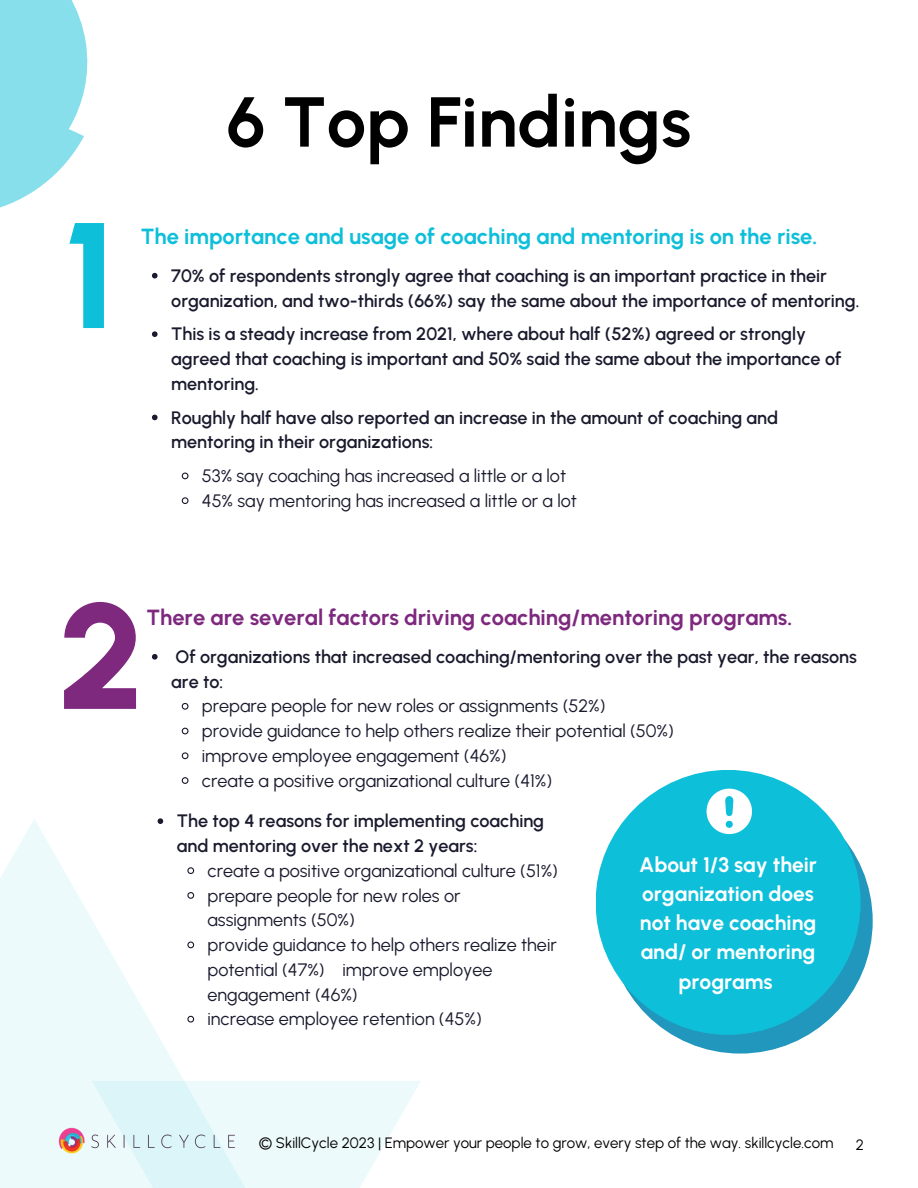
<style>
.page{position:relative;width:918px;height:1188px;background:#fff}
.page>*{position:absolute;margin:0;border:0;box-sizing:border-box;transform-origin:0 0}
.t1{font:800 150px "Urbanist";color:#0ebfda}
.t2{font:800 150px "Urbanist";color:#7e287e}
.t3{font:700 70.5px "Urbanist";color:#000}
.t4{font:700 21.9px "Urbanist";color:#7e287e}
.t5{font:700 21.9px "Urbanist";color:#0ebfda}
.t6{font:700 21px/29.2px "Urbanist";color:#fff;text-align:center}
.t7{font:600 18px/24.8px "Urbanist";color:#1a1a2e}
.t8{font:18px/24.8px "Urbanist";color:#1a1a2e}
.t9{font:15px "Urbanist";color:#000}
</style>
<div class="page">
<div style="left:0;top:818px;width:284px;height:370px;background:linear-gradient(to right,#edfafc,#fff)"></div>
<svg style="left:92px;top:1081px;width:329px;height:107px;background:#eaf9fb"></svg>
<svg style="left:0;top:0;width:88px;height:208px"></svg>
<svg style="left:152px;top:273px;width:6px;height:5px"></svg>
<svg style="left:152px;top:331px;width:6px;height:6px"></svg>
<svg style="left:152px;top:415px;width:6px;height:5px"></svg>
<svg style="left:181px;top:472px;width:8px;height:8px"></svg>
<svg style="left:181px;top:497px;width:8px;height:7px"></svg>
<svg style="left:152px;top:654px;width:6px;height:6px"></svg>
<svg style="left:181px;top:702px;width:8px;height:8px"></svg>
<svg style="left:181px;top:727px;width:8px;height:8px"></svg>
<svg style="left:181px;top:752px;width:8px;height:8px"></svg>
<svg style="left:181px;top:777px;width:8px;height:7px"></svg>
<svg style="left:158px;top:818px;width:5px;height:6px"></svg>
<svg style="left:187px;top:866px;width:8px;height:9px"></svg>
<svg style="left:187px;top:891px;width:8px;height:9px"></svg>
<svg style="left:187px;top:941px;width:8px;height:8px"></svg>
<svg style="left:187px;top:1015px;width:8px;height:8px"></svg>
<img style="left:58px;top:1128px;width:178px;height:26px">
<div style="left:608px;top:789px;width:265px;height:265px;background:#2197bd;border-radius:50%"></div>
<div style="left:596px;top:770px;width:265px;height:265px;background:#0ebfda;border-radius:50%"></div>
<svg style="left:707px;top:789px;width:45px;height:45px"></svg>
<h1 class="t1" style="left:63px;top:186px;width:54px">1</h1>
<h2 class="t3" style="left:227px;top:80px;width:466px">6 Top Findings</h2>
<p class="t5" style="left:141px;top:223px;width:678px">The importance and usage of coaching and mentoring is on the rise.</p>
<p class="t7" style="left:171px;top:263px;width:690px">70% of respondents strongly agree that coaching is an important practice in their organization, and two-thirds (66%) say the same about the importance of mentoring.</p>
<p class="t7" style="left:171px;top:322px;width:672px">This is a steady increase from 2021, where about half (52%) agreed or strongly agreed that coaching is important and 50% said the same about the importance of mentoring.</p>
<p class="t7" style="left:171px;top:405px;width:608px">Roughly half have also reported an increase in the amount of coaching and mentoring in their organizations:</p>
<p class="t8" style="left:202px;top:463px;width:377px">53% say coaching has increased a little or a lot<br>45% say mentoring has increased a little or a lot</p>
<h1 class="t2" style="left:58px;top:566px;width:88px">2</h1>
<p class="t4" style="left:146px;top:604px;width:648px">There are several factors driving coaching/mentoring programs.</p>
<p class="t7" style="left:171px;top:644px;width:687px">Of organizations that increased coaching/mentoring over the past year, the reasons are to:</p>
<p class="t8" style="left:202px;top:694px;width:474px">prepare people for new roles or assignments (52%)<br>provide guidance to help others realize their potential (50%) improve employee engagement (46%)<br>create a positive organizational culture (41%)</p>
<p class="t7" style="left:177px;top:809px;width:369px">The top 4 reasons for implementing coaching and mentoring over the next 2 years:</p>
<p class="t8" style="left:208px;top:858px;width:352px">create a positive organizational culture (51%) prepare people for new roles or assignments (50%)<br>provide guidance to help others realize their potential (47%) improve employee engagement (46%)<br>increase employee retention (45%)</p>
<p class="t6" style="left:639px;top:850px;width:179px">About 1/3 say their organization does not have coaching and/ or mentoring programs</p>
<p class="t9" style="left:259px;top:1134px;width:576px">© SkillCycle 2023 | Empower your people to grow, every step of the way. skillcycle.com</p>
<p class="t9" style="left:856px;top:1135px;width:10px">2</p>
</div>
